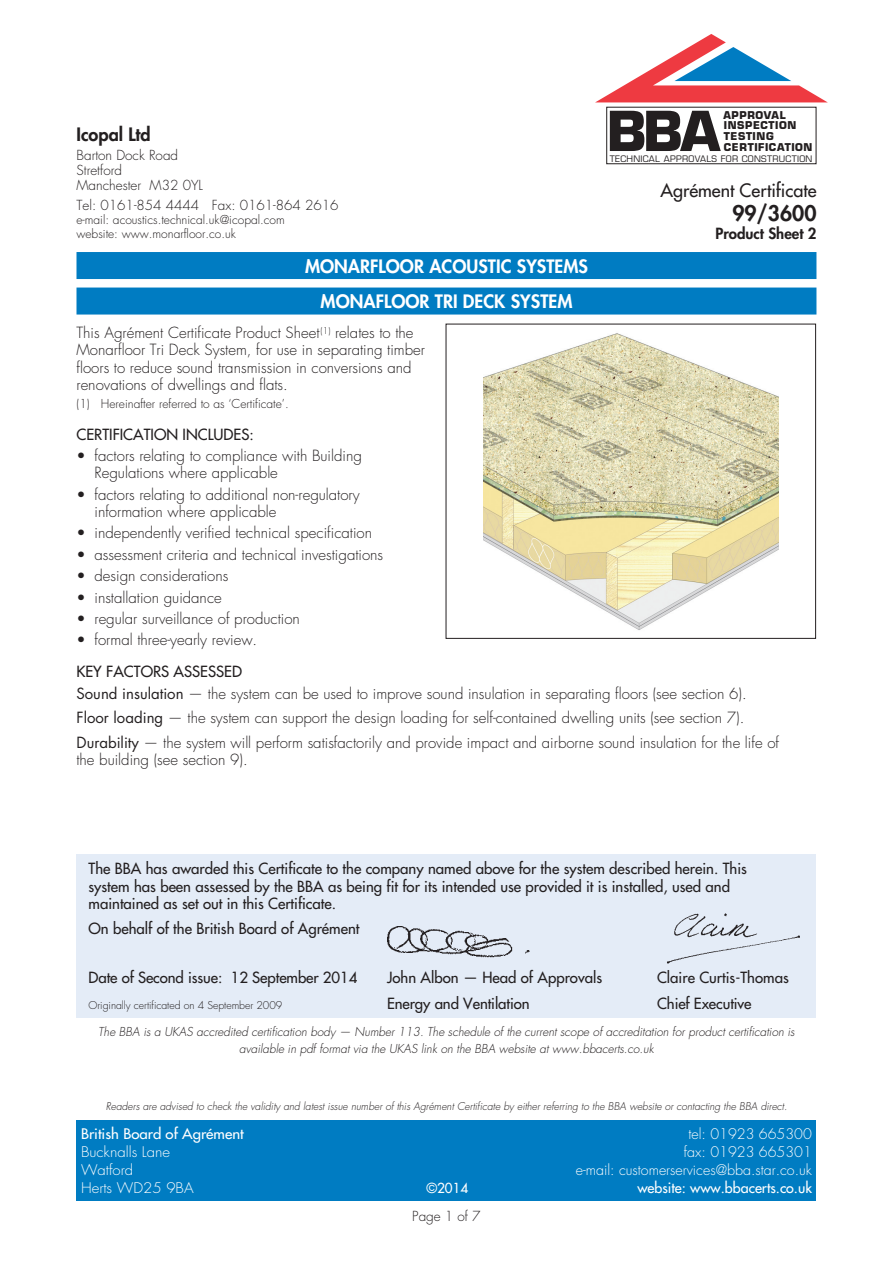
<style>
.page{position:relative;width:893px;height:1263px;background:#fff}
.page>*{position:absolute;margin:0;border:0;box-sizing:border-box;transform-origin:0 0}
.t1{font:800 21px "Futura";color:#231f20}
.t2{font:800 18px/35.5px "Futura";color:#fff;text-align:center}
.t3{font:18px "Futura";color:#231f20}
.t4{font:800 18px "Futura";color:#231f20}
.t5{font:300 15px/17.2px "Futura";color:#231f20}
.t6{font:15px/17.4px "Futura";color:#231f20}
.t7{font:800 15px "Futura";color:#231f20}
.t8{font:300 14.25px "Futura";color:#fff}
.t9{font:300 14.25px "Futura";color:#fff;scale:1.05 1}
.t10{font:14.25px "Futura";color:#fff}
.t11{font:14.25px "Futura";color:#fff;scale:1.05 1}
.t12{font:300 13.5px/15px "Futura";color:#231f20}
.t13{font:13.5px "Futura";color:#fff}
.t14{font:italic 300 12px/17.2px "Futura";color:#231f20;text-align:center}
.t15{font:300 12px/14.2px "Futura";color:#231f20}
.t16{font:italic 300 10.5px "Futura";color:#231f20}
.t17{font:700 10.5px/10.6px "Eurostile";letter-spacing:.035em;color:#231f20}
.t18{font:300 10.5px "Futura";letter-spacing:-.005em;color:#231f20}
.t19{font:8.7px "Eurostile";letter-spacing:.035em;color:#231f20}
.s1{font-weight:400}
</style>
<div class="page">
<div style="left:606px;top:107px;width:210px;height:57px;border:1px solid #231f20"></div>
<svg style="left:610px;top:111px;width:111px;height:40px"></svg>
<svg style="left:595px;top:34px;width:233px;height:69px"></svg>
<div style="left:76px;top:1120px;width:740px;height:80px;background:#007cc2"></div>
<div style="left:76px;top:252px;width:740px;height:27px;background:#007cc2"></div>
<div style="left:76px;top:288px;width:740px;height:27px;background:#007cc2"></div>
<svg style="left:317px;top:287px;width:259px;height:1px"></svg>
<img style="left:483px;top:333px;width:295px;height:297px">
<div style="left:76px;top:854px;width:740px;height:163px;background:#e4ecf7"></div>
<img style="left:387px;top:926px;width:143px;height:32px">
<img style="left:667px;top:913px;width:133px;height:51px">
<p class="t4" style="left:76px;top:123px;width:76px">Icopal Ltd</p>
<p class="t12" style="left:76px;top:148px;width:128px">Barton Dock Road<br>Stretford<br>Manchester M32 0YL</p>
<p class="t12" style="left:76px;top:198px;width:264px">Tel: 0161-854 4444 Fax: 0161-864 2616</p>
<p class="t15" style="left:76px;top:213px;width:210px">e-mail: acoustics.technical.uk@icopal.com website: www.monarfloor.co.uk</p>
<p class="t17" style="left:723px;top:110px;width:91px">APPROVAL<br>INSPECTION<br>TESTING<br>CERTIFICATION</p>
<p class="t19" style="left:610px;top:153px;width:204px">TECHNICAL APPROVALS FOR CONSTRUCTION</p>
<p class="t3" style="left:660px;top:179px;width:158px">Agrément Certificate</p>
<h1 class="t1" style="left:732px;top:199px;width:86px">99/3600</h1>
<p class="t7" style="left:715px;top:223px;width:103px">Product Sheet 2</p>
<p class="t2" style="left:305px;top:248px;width:284px">MONARFLOOR ACOUSTIC SYSTEMS<br>MONAFLOOR TRI DECK SYSTEM</p>
<p class="t5" style="left:76px;top:324px;width:350px">This Agrément Certificate Product Sheet <sup>(1)</sup> relates to the Monarfloor Tri Deck System, for use in separating timber floors to reduce sound transmission in conversions and renovations of dwellings and flats.</p>
<p class="t15" style="left:76px;top:397px;width:214px">(1) Hereinafter referred to as ‘Certificate’.</p>
<p class="t6" style="left:76px;top:426px;width:179px">CERTIFICATION INCLUDES:</p>
<p class="t5" style="left:94px;top:448px;width:269px;text-indent:-18px">• factors relating to compliance with Building<br>Regulations where applicable</p>
<p class="t5" style="left:94px;top:486px;width:267px;text-indent:-18px">• factors relating to additional non-regulatory information where applicable</p>
<p class="t5" style="left:76px;top:524px;width:297px">• independently verified technical specification</p>
<p class="t5" style="left:76px;top:546px;width:308px">• assessment criteria and technical investigations</p>
<p class="t5" style="left:76px;top:567px;width:153px">• design considerations</p>
<p class="t5" style="left:76px;top:589px;width:147px">• installation guidance</p>
<p class="t5" style="left:76px;top:610px;width:225px">• regular surveillance of production</p>
<p class="t5" style="left:76px;top:632px;width:182px">• formal three-yearly review.</p>
<p class="t5" style="left:76px;top:661px;width:672px;line-height:21.8px"><span class="s1">KEY FACTORS ASSESSED<br></span><span class="s1">Sound insulation</span> — the system can be used to improve sound insulation in separating floors (see section 6).</p>
<p class="t5" style="left:76px;top:706px;width:704px;line-height:24.8px"><span class="s1">Floor loading</span> — the system can support the design loading for self-contained dwelling units (see section 7).<br><span class="s1">Durability</span> — the system will perform satisfactorily and provide impact and airborne sound insulation for the life of</p>
<p class="t5" style="left:76px;top:752px;width:173px">the building (see section 9).</p>
<p class="t6" style="left:88px;top:860px;width:660px">The BBA has awarded this Certificate to the company named above for the system described herein. This system has been assessed by the BBA as being fit for its intended use provided it is installed, used and maintained as set out in this Certificate.</p>
<p class="t6" style="left:88px;top:920px;width:273px">On behalf of the British Board of Agrément</p>
<p class="t6" style="left:88px;top:969px;width:270px">Date of Second issue: 12 September 2014</p>
<p class="t6" style="left:387px;top:969px;width:217px">John Albon — Head of Approvals</p>
<p class="t6" style="left:657px;top:969px;width:133px">Claire Curtis-Thomas</p>
<p class="t18" style="left:88px;top:998px;width:195px">Originally certificated on 4 September 2009</p>
<p class="t6" style="left:387px;top:994px;width:144px">Energy and Ventilation</p>
<p class="t6" style="left:657px;top:994px;width:96px">Chief Executive</p>
<p class="t14" style="left:98px;top:1023px;width:698px">The BBA is a UKAS accredited certification body — Number 113. The schedule of the current scope of accreditation for product certification is available in pdf format via the UKAS link on the BBA website at www.bbacerts.co.uk</p>
<p class="t16" style="left:106px;top:1100px;width:683px">Readers are advised to check the validity and latest issue number of this Agrément Certificate by either referring to the BBA website or contacting the BBA direct.</p>
<p class="t11" style="left:81px;top:1124px;width:156px">British Board of Agrément</p>
<p class="t8" style="left:688px;top:1125px;width:125px">tel: 01923 665300</p>
<p class="t9" style="left:81px;top:1143px;width:86px">Bucknalls Lane</p>
<p class="t8" style="left:684px;top:1143px;width:130px">fax: 01923 665301</p>
<p class="t9" style="left:81px;top:1161px;width:51px">Watford</p>
<p class="t8" style="left:576px;top:1161px;width:238px">e-mail: customerservices@bba.star.co.uk</p>
<p class="t9" style="left:81px;top:1179px;width:109px">Herts WD25 9BA</p>
<p class="t13" style="left:426px;top:1179px;width:44px">©2014</p>
<p class="t10" style="left:637px;top:1178px;width:176px">website: www.bbacerts.co.uk</p>
<p class="t12" style="left:412px;top:1209px;width:70px">Page 1 of 7</p>
</div>
